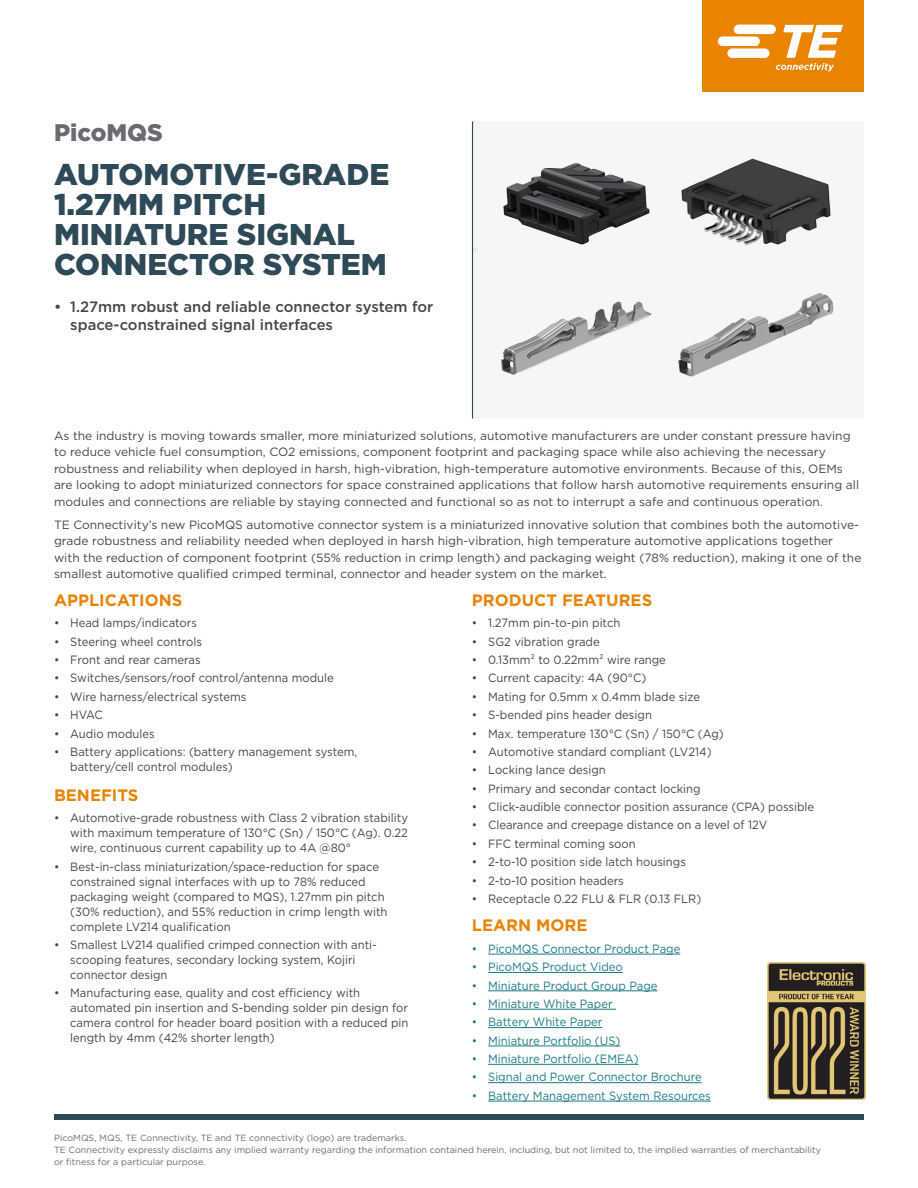
<style>
.page{position:relative;width:918px;height:1188px;background:#fff}
.page>*{position:absolute;margin:0;border:0;box-sizing:border-box;transform-origin:0 0}
.t1{font:900 30px/30px "Gotham";color:#2e4957}
.t2{font:900 24px "Gotham";color:#696b73}
.t3{font:700 16.5px "Gotham";color:#e98300}
.t4{font:500 15px/18px "Gotham";color:#464547}
.t5{font:12px/15px "Gotham";color:#464547;scale:.94 1}
.t6{font:12px/16.5px "Gotham";color:#464547}
.t7{font:12px "Gotham";color:#1b7b87;scale:.94 1}
.t8{font:9px/12px "Gotham";color:#696b73}
</style>
<div class="page">
<div style="left:702px;top:0;width:162px;height:91px;background:#e98300"></div>
<svg style="left:718px;top:25px;width:125px;height:46px"></svg>
<div style="left:54px;top:1114px;width:810px;height:6px;background:#2e4957"></div>
<hr style="left:488px;top:954px;width:192px;height:1px;background:#1b7b87">
<hr style="left:488px;top:972px;width:135px;height:1px;background:#1b7b87">
<hr style="left:488px;top:991px;width:170px;height:1px;background:#1b7b87">
<hr style="left:488px;top:1009px;width:128px;height:1px;background:#1b7b87">
<hr style="left:488px;top:1027px;width:114px;height:1px;background:#1b7b87">
<hr style="left:488px;top:1046px;width:133px;height:1px;background:#1b7b87">
<hr style="left:488px;top:1064px;width:151px;height:1px;background:#1b7b87">
<hr style="left:488px;top:1082px;width:214px;height:1px;background:#1b7b87">
<hr style="left:488px;top:1101px;width:223px;height:1px;background:#1b7b87">
<div style="left:473px;top:122px;width:391px;height:297px;background:#f6f6f6"></div>
<img style="left:473px;top:122px;width:361px;height:285px">
<img style="left:768px;top:962px;width:98px;height:138px">
<hr style="left:472px;top:122px;width:1px;height:296px;background:#2e4957">
<h2 class="t2" style="left:54px;top:116px;width:110px">PicoMQS</h2>
<h1 class="t1" style="left:54px;top:159px;width:337px">AUTOMOTIVE-GRADE<br>1.27MM PITCH<br>MINIATURE SIGNAL<br>CONNECTOR SYSTEM</h1>
<p class="t4" style="left:70px;top:298px;width:365px;text-indent:-16px">• 1.27mm robust and reliable connector system for space-constrained signal interfaces</p>
<p class="t6" style="left:54px;top:427px;width:807px">As the industry is moving towards smaller, more miniaturized solutions, automotive manufacturers are under constant pressure having to reduce vehicle fuel consumption, CO2 emissions, component footprint and packaging space while also achieving the necessary robustness and reliability when deployed in harsh, high-vibration, high-temperature automotive environments. Because of this, OEMs are looking to adopt miniaturized connectors for space constrained applications that follow harsh automotive requirements ensuring all modules and connections are reliable by staying connected and functional so as not to interrupt a safe and continuous operation.</p>
<p class="t6" style="left:54px;top:516px;width:809px">TE Connectivity’s new PicoMQS automotive connector system is a miniaturized innovative solution that combines both the automotive&shy;grade robustness and reliability needed when deployed in harsh high-vibration, high temperature automotive applications together with the reduction of component footprint (55% reduction in crimp length) and packaging weight (78% reduction), making it one of the smallest automotive qualified crimped terminal, connector and header system on the market.</p>
<h3 class="t3" style="left:54px;top:589px;width:130px">APPLICATIONS</h3>
<p class="t5" style="left:54px;top:615px;width:154px">• Head lamps/indicators</p>
<p class="t5" style="left:54px;top:634px;width:159px">• Steering wheel controls</p>
<p class="t5" style="left:54px;top:652px;width:158px">• Front and rear cameras</p>
<p class="t5" style="left:54px;top:670px;width:299px">• Switches/sensors/roof control/antenna module</p>
<p class="t5" style="left:54px;top:689px;width:206px">• Wire harness/electrical systems</p>
<p class="t5" style="left:54px;top:707px;width:53px">• HVAC</p>
<p class="t5" style="left:54px;top:726px;width:109px">• Audio modules</p>
<p class="t5" style="left:70px;top:744px;width:307px;text-indent:-16px">• Battery applications: (battery management system, battery/cell control modules)</p>
<h3 class="t3" style="left:54px;top:784px;width:86px">BENEFITS</h3>
<p class="t5" style="left:70px;top:810px;width:361px;text-align:justify;text-indent:-16px">• Automotive-grade robustness with Class 2 vibration stability with maximum temperature of 130°C (Sn) / 150°C (Ag). 0.22 wire, continuous current capability up to 4A @80°</p>
<p class="t5" style="left:70px;top:859px;width:339px;text-indent:-16px">• Best-in-class miniaturization/space-reduction for space constrained signal interfaces with up to 78% reduced packaging weight (compared to MQS), 1.27mm pin pitch (30% reduction), and 55% reduction in crimp length with complete LV214 qualification</p>
<p class="t5" style="left:70px;top:937px;width:328px;text-indent:-16px">• Smallest LV214 qualified crimped connection with anti&shy;scooping features, secondary locking system, Kojiri connector design</p>
<p class="t5" style="left:70px;top:985px;width:361px;text-indent:-16px">• Manufacturing ease, quality and cost efficiency with automated pin insertion and S-bending solder pin design for camera control for header board position with a reduced pin length by 4mm (42% shorter length)</p>
<h3 class="t3" style="left:472px;top:589px;width:182px">PRODUCT FEATURES</h3>
<p class="t5" style="left:472px;top:615px;width:159px">• 1.27mm pin-to-pin pitch</p>
<p class="t5" style="left:472px;top:634px;width:138px">• SG2 vibration grade</p>
<p class="t5" style="left:472px;top:652px;width:208px">• 0.13mm² to 0.22mm² wire range</p>
<p class="t5" style="left:472px;top:670px;width:187px">• Current capacity: 4A (90°C)</p>
<p class="t5" style="left:472px;top:689px;width:244px">• Mating for 0.5mm x 0.4mm blade size</p>
<p class="t5" style="left:472px;top:707px;width:193px">• S-bended pins header design</p>
<p class="t5" style="left:472px;top:726px;width:269px">• Max. temperature 130°C (Sn) / 150°C (Ag)</p>
<p class="t5" style="left:472px;top:744px;width:256px">• Automotive standard compliant (LV214)</p>
<p class="t5" style="left:472px;top:762px;width:144px">• Locking lance design</p>
<p class="t5" style="left:472px;top:781px;width:245px">• Primary and secondar contact locking</p>
<p class="t5" style="left:472px;top:799px;width:366px">• Click-audible connector position assurance (CPA) possible</p>
<p class="t5" style="left:472px;top:817px;width:316px">• Clearance and creepage distance on a level of 12V</p>
<p class="t5" style="left:472px;top:836px;width:176px">• FFC terminal coming soon</p>
<p class="t5" style="left:472px;top:854px;width:229px">• 2-to-10 position side latch housings</p>
<p class="t5" style="left:472px;top:873px;width:163px">• 2-to-10 position headers</p>
<p class="t5" style="left:472px;top:891px;width:246px">• Receptacle 0.22 FLU &amp; FLR (0.13 FLR)</p>
<h3 class="t3" style="left:472px;top:914px;width:117px">LEARN MORE</h3>
<p class="t7" style="left:472px;top:941px;width:223px">• PicoMQS Connector Product Page</p>
<p class="t7" style="left:472px;top:959px;width:162px">• PicoMQS Product Video</p>
<p class="t7" style="left:472px;top:978px;width:199px">• Miniature Product Group Page</p>
<p class="t7" style="left:472px;top:996px;width:151px">• Miniature White Paper</p>
<p class="t7" style="left:472px;top:1014px;width:140px">• Battery White Paper</p>
<p class="t7" style="left:472px;top:1033px;width:160px">• Miniature Portfolio (US)</p>
<p class="t7" style="left:472px;top:1051px;width:179px">• Miniature Portfolio (EMEA)</p>
<p class="t7" style="left:472px;top:1070px;width:246px">• Signal and Power Connector Brochure</p>
<p class="t7" style="left:472px;top:1088px;width:256px">• Battery Management System Resources</p>
<p class="t8" style="left:54px;top:1132px;width:769px">PicoMQS, MQS, TE Connectivity, TE and TE connectivity (logo) are trademarks.<br>TE Connectivity expressly disclaims any implied warranty regarding the information contained herein, including, but not limited to, the implied warranties of merchantability or fitness for a particular purpose.</p>
</div>
